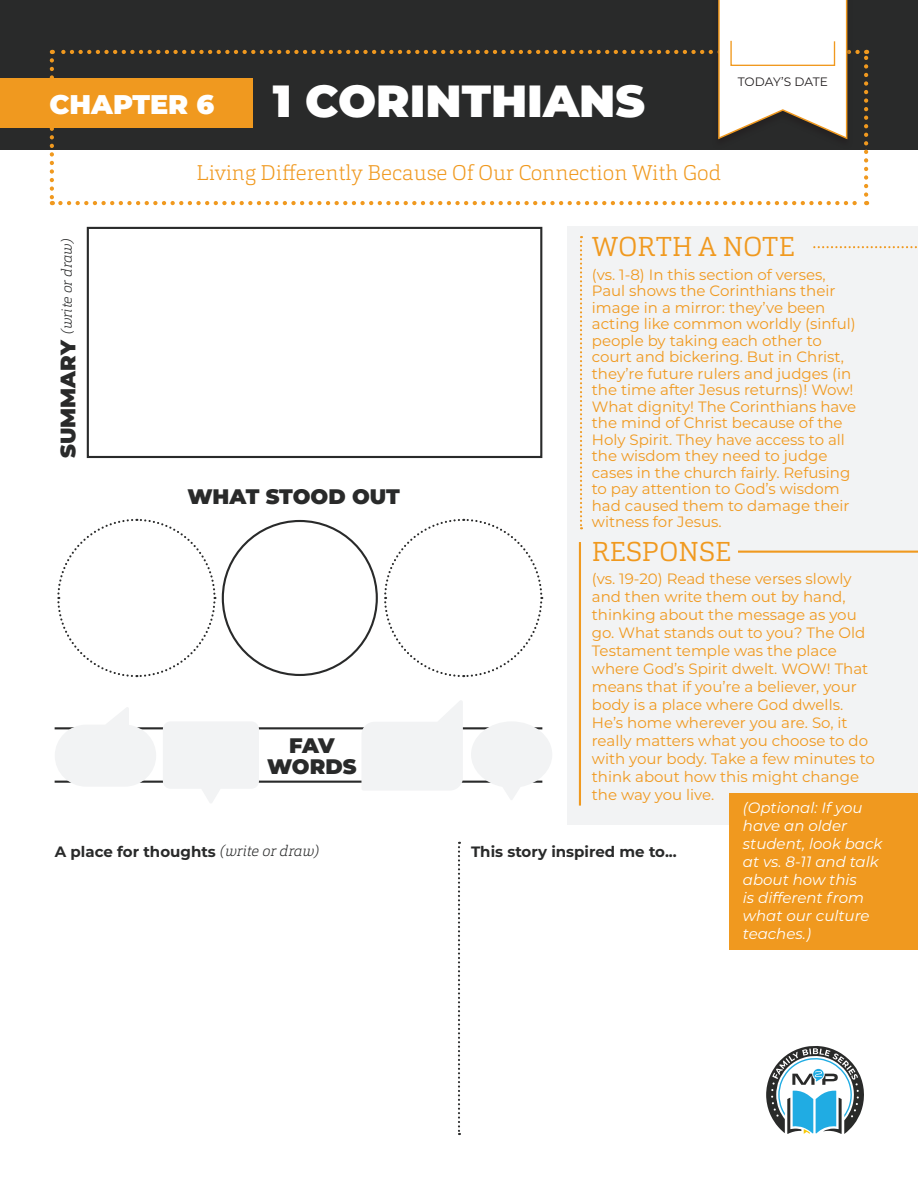
<style>
.page{position:relative;width:918px;height:1188px;background:#fff}
.page>*{position:absolute;margin:0;border:0;box-sizing:border-box;transform-origin:0 0}
.t1{font:900 45px "Montserrat";color:#fff}
.t2{font:300 27px "Cargan";letter-spacing:.005em;color:#f0991f}
.t3{font:900 27px "Montserrat";color:#fff}
.t4{font:200 21px "Cargan";color:#f0991f}
.t5{font:900 21px/21px "Montserrat";letter-spacing:-.01em;color:#292a2a;text-align:center}
.t6{font:15px/16.5px "Montserrat";color:#f0991f}
.Reading_Plan{font:italic 15px/18px "Montserrat";color:#fff}
.t7{font:700 15px "Montserrat";color:#292a2a}
.t8{font:italic 200 14.4px "Cargan";color:#292a2a}
.t9{font:12.15px "Montserrat";letter-spacing:-.01em;color:#231f20}
.s1{font-family:"Montserrat";font-weight:900;font-style:normal;font-size:21px}
.s2{font-family:"Cargan";font-weight:200;font-style:italic}
</style>
<div class="page">
<div style="left:568px;top:227px;width:350px;height:598px;background:#f2f3f4"></div>
<div style="left:0;top:0;width:918px;height:149px;background:#292a2a"></div>
<div style="left:87px;top:227px;width:455px;height:231px;background:#fff;border:2px solid #292a2a"></div>
<svg style="left:50px;top:0;width:818px;height:205px"></svg>
<div style="left:0;top:78px;width:253px;height:50px;background:#f0991f"></div>
<hr style="left:55px;top:727px;width:487px;height:2px;background:#292a2a">
<hr style="left:55px;top:781px;width:487px;height:2px;background:#292a2a">
<svg style="left:57px;top:518px;width:160px;height:160px"></svg>
<svg style="left:384px;top:518px;width:159px;height:160px"></svg>
<svg style="left:55px;top:707px;width:101px;height:79px"></svg>
<svg style="left:163px;top:722px;width:96px;height:81px"></svg>
<svg style="left:361px;top:701px;width:102px;height:89px"></svg>
<svg style="left:471px;top:722px;width:81px;height:78px"></svg>
<svg style="left:458px;top:842px;width:2px;height:293px"></svg>
<div style="left:730px;top:793px;width:188px;height:156px;background:#f0991f"></div>
<svg style="left:813px;top:246px;width:104px;height:2px"></svg>
<hr style="left:606px;top:551px;width:312px;height:2px;background:#f0991f">
<svg style="left:580px;top:236px;width:2px;height:293px"></svg>
<hr style="left:579px;top:542px;width:2px;height:264px;background:#f0991f">
<div style="left:592px;top:541px;width:146px;height:20px;background:#f2f3f4"></div>
<svg style="left:766px;top:1046px;width:98px;height:88px"></svg>
<p class="t3" style="left:50px;top:84px;width:166px">CHAPTER 6</p>
<h1 class="t1" style="left:273px;top:67px;width:374px">1 CORINTHIANS</h1>
<p class="t9" style="left:738px;top:74px;width:92px">TODAY’S DATE</p>
<p class="t4" style="left:197px;top:159px;width:526px">Living Differently Because Of Our Connection With God</p>
<p class="t8" style="left:58px;top:458px;width:222px;rotate:-90deg"><span class="s1">SUMMARY</span> (write or draw)</p>
<h3 class="t5" style="left:188px;top:485px;width:214px">WHAT STOOD OUT</h3>
<p class="t2" style="left:592px;top:229px;width:204px">WORTH A NOTE</p>
<p class="t6" style="left:592px;top:266px;width:266px">(vs. 1-8) In this section of verses,<br>Paul shows the Corinthians their image in a mirror: they’ve been acting like common worldly (sinful) people by taking each other to court and bickering. But in Christ, they’re future rulers and judges (in the time after Jesus returns)! Wow!<br>What dignity! The Corinthians have the mind of Christ because of the<br>Holy Spirit. They have access to all the wisdom they need to judge cases in the church fairly. Refusing to pay attention to God’s wisdom had caused them to damage their witness for Jesus.</p>
<p class="t2" style="left:592px;top:535px;width:141px">RESPONSE</p>
<p class="t6" style="left:592px;top:569px;width:285px;line-height:18px">(vs. 19-20) Read these verses slowly and then write them out by hand, thinking about the message as you go. What stands out to you? The Old<br>Testament temple was the place where God’s Spirit dwelt. WOW! That means that if you’re a believer, your body is a place where God dwells.<br>He’s home wherever you are. So, it really matters what you choose to do with your body. Take a few minutes to think about how this might change the way you live.</p>
<h3 class="t5" style="left:267px;top:734px;width:91px">FAV<br>WORDS</h3>
<p class="Reading_Plan" style="left:743px;top:798px;width:141px">(Optional: If you have an older student, look back at vs. 8-11 and talk about how this<br>is different from what our culture teaches.)</p>
<p class="t7" style="left:55px;top:841px;width:266px">A place for thoughts <span class="s2">(write or draw)</span></p>
<p class="t7" style="left:471px;top:841px;width:207px">This story inspired me to...</p>
</div>
